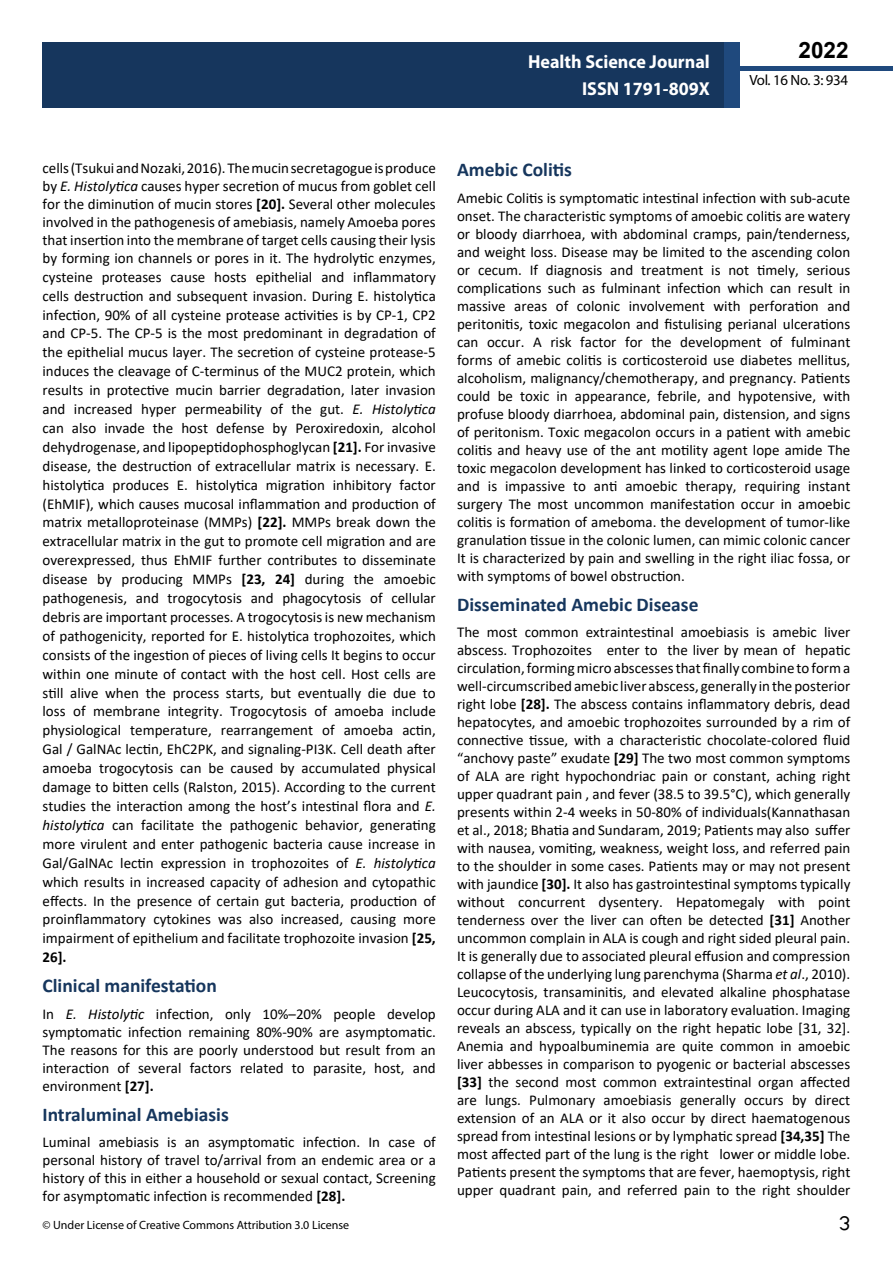
<style>
.page{position:relative;width:893px;height:1263px;background:#fff}
.page>*{position:absolute;margin:0;border:0;box-sizing:border-box;transform-origin:0 0}
.t1{font:25.5px "Tunga";color:#000}
.t2{font:700 22.5px "Arial";color:#000}
.t3{font:700 19.5px "Calibri";color:#16365d}
.t4{font:700 18.75px/27.2px "Myriad Pro";color:#fff;text-align:right;scale:.96 1}
.t5{font:15px/18px "Calibri";color:#000;text-align:justify}
.t6{font:14.85px "Myriad Pro";letter-spacing:-.02em;color:#000}
.t7{font:12px "Myriad Pro";color:#000}
.s1{font-style:italic}
.s2{font-weight:700}
</style>
<div class="page">
<div style="left:722px;top:66px;width:171px;height:5px;background:#1f497d"></div>
<div style="left:43px;top:42px;width:682px;height:66px;background:#16365d"></div>
<div style="left:724px;top:42px;width:16px;height:66px;background:#1f497d"></div>
<p class="t4" style="left:528px;top:48px;width:191px">Health Science Journal<br>ISSN 1791-809X</p>
<h2 class="t2" style="left:799px;top:35px;width:52px">2022</h2>
<p class="t6" style="left:749px;top:71px;width:100px">Vol. 16 No. 3: 934</p>
<p class="t5" style="left:42px;top:158px;width:395px;line-height:18.8px">cells (Tsukui and Nozaki, 2016). The mucin secretagogue is produce by <span class="s1">E. Histolytica</span> causes hyper secretion of mucus from goblet cell for the diminution of mucin stores <span class="s2">[20].</span> Several other molecules involved in the pathogenesis of amebiasis, namely Amoeba pores that insertion into the membrane of target cells causing their lysis by forming ion channels or pores in it. The hydrolytic enzymes, cysteine proteases cause hosts epithelial and inflammatory cells destruction and subsequent invasion. During E. histolytica infection, 90% of all cysteine protease activities is by CP-1, CP2 and CP-5. The CP-5 is the most predominant in degradation of the epithelial mucus layer. The secretion of cysteine protease-5 induces the cleavage of C-terminus of the MUC2 protein, which results in protective mucin barrier degradation, later invasion and increased hyper permeability of the gut. <span class="s1">E. Histolytica </span>can also invade the host defense by Peroxiredoxin, alcohol dehydrogenase, and lipopeptidophosphoglycan <span class="s2">[21].</span> For invasive disease, the destruction of extracellular matrix is necessary. E. histolytica produces E. histolytica migration inhibitory factor (EhMIF), which causes mucosal inflammation and production of matrix metalloproteinase (MMPs) <span class="s2">[22].</span> MMPs break down the extracellular matrix in the gut to promote cell migration and are overexpressed, thus EhMIF further contributes to disseminate disease by producing MMPs <span class="s2">[23, 24]</span> during the amoebic pathogenesis, and trogocytosis and phagocytosis of cellular debris are important processes. A trogocytosis is new mechanism of pathogenicity, reported for E. histolytica trophozoites, which consists of the ingestion of pieces of living cells It begins to occur within one minute of contact with the host cell. Host cells are still alive when the process starts, but eventually die due to loss of membrane integrity. Trogocytosis of amoeba include physiological temperature, rearrangement of amoeba actin, Gal / GalNAc lectin, EhC2PK, and signaling-PI3K. Cell death after amoeba trogocytosis can be caused by accumulated physical damage to bitten cells (Ralston, 2015). According to the current studies the interaction among the host’s intestinal flora and <span class="s1">E. histolytica</span> can facilitate the pathogenic behavior, generating more virulent and enter pathogenic bacteria cause increase in Gal/GalNAc lectin expression in trophozoites of <span class="s1">E. histolytica </span>which results in increased capacity of adhesion and cytopathic effects. In the presence of certain gut bacteria, production of proinflammatory cytokines was also increased, causing more impairment of epithelium and facilitate trophozoite invasion <span class="s2">[25, 26].</span></p>
<h3 class="t3" style="left:43px;top:972px;width:176px">Clinical manifestation</h3>
<p class="t5" style="left:43px;top:1004px;width:395px">In <span class="s1">E. Histolytic</span> infection, only 10%–20% people develop symptomatic infection remaining 80%-90% are asymptomatic.<br>The reasons for this are poorly understood but result from an interaction of several factors related to parasite, host, and environment <span class="s2">[27].</span></p>
<h3 class="t3" style="left:43px;top:1100px;width:188px">Intraluminal Amebiasis</h3>
<p class="t5" style="left:43px;top:1133px;width:395px">Luminal amebiasis is an asymptomatic infection. In case of personal history of travel to/arrival from an endemic area or a history of this in either a household or sexual contact, Screening for asymptomatic infection is recommended <span class="s2">[28].</span></p>
<p class="t7" style="left:43px;top:1218px;width:308px">© Under License of Creative Commons Attribution 3.0 License</p>
<h3 class="t3" style="left:457px;top:156px;width:116px">Amebic Colitis</h3>
<p class="t5" style="left:457px;top:188px;width:395px">Amebic Colitis is symptomatic intestinal infection with sub-acute onset. The characteristic symptoms of amoebic colitis are watery or bloody diarrhoea, with abdominal cramps, pain/tenderness, and weight loss. Disease may be limited to the ascending colon or cecum. If diagnosis and treatment is not timely, serious complications such as fulminant infection which can result in massive areas of colonic involvement with perforation and peritonitis, toxic megacolon and fistulising perianal ulcerations can occur. A risk factor for the development of fulminant forms of amebic colitis is corticosteroid use diabetes mellitus, alcoholism, malignancy/chemotherapy, and pregnancy. Patients could be toxic in appearance, febrile, and hypotensive, with profuse bloody diarrhoea, abdominal pain, distension, and signs of peritonism. Toxic megacolon occurs in a patient with amebic colitis and heavy use of the ant motility agent lope amide The toxic megacolon development has linked to corticosteroid usage and is impassive to anti amoebic therapy, requiring instant surgery The most uncommon manifestation occur in amoebic colitis is formation of ameboma. the development of tumor-like granulation tissue in the colonic lumen, can mimic colonic cancer It is characterized by pain and swelling in the right iliac fossa, or with symptoms of bowel obstruction.</p>
<h3 class="t3" style="left:457px;top:591px;width:243px">Disseminated Amebic Disease</h3>
<p class="t5" style="left:457px;top:623px;width:395px">The most common extraintestinal amoebiasis is amebic liver abscess. Trophozoites enter to the liver by mean of hepatic circulation, forming micro abscesses that finally combine to form a well-circumscribed amebic liver abscess, generally in the posterior right lobe <span class="s2">[28].</span> The abscess contains inflammatory debris, dead hepatocytes, and amoebic trophozoites surrounded by a rim of connective tissue, with a characteristic chocolate-colored fluid “anchovy paste” exudate <span class="s2">[29]</span> The two most common symptoms of ALA are right hypochondriac pain or constant, aching right upper quadrant pain , and fever (38.5 to 39.5°C), which generally presents within 2-4 weeks in 50-80% of individuals(Kannathasan et al., 2018; Bhatia and Sundaram, 2019; Patients may also suffer with nausea, vomiting, weakness, weight loss, and referred pain to the shoulder in some cases. Patients may or may not present with jaundice <span class="s2">[30].</span> It also has gastrointestinal symptoms typically without concurrent dysentery. Hepatomegaly with point tenderness over the liver can often be detected <span class="s2">[31]</span> Another uncommon complain in ALA is cough and right sided pleural pain.<br>It is generally due to associated pleural effusion and compression collapse of the underlying lung parenchyma (Sharma <span class="s1">et al</span>., 2010).<br>Leucocytosis, transaminitis, and elevated alkaline phosphatase occur during ALA and it can use in laboratory evaluation. Imaging reveals an abscess, typically on the right hepatic lobe [31, 32].<br>Anemia and hypoalbuminemia are quite common in amoebic liver abbesses in comparison to pyogenic or bacterial abscesses <span class="s2">[33]</span> the second most common extraintestinal organ affected are lungs. Pulmonary amoebiasis generally occurs by direct extension of an ALA or it also occur by direct haematogenous spread from intestinal lesions or by lymphatic spread <span class="s2">[34,35]</span> The most affected part of the lung is the right lower or middle lobe.<br>Patients present the symptoms that are fever, haemoptysis, right upper quadrant pain, and referred pain to the right shoulder</p>
<h1 class="t1" style="left:839px;top:1206px;width:13px">3</h1>
</div>
